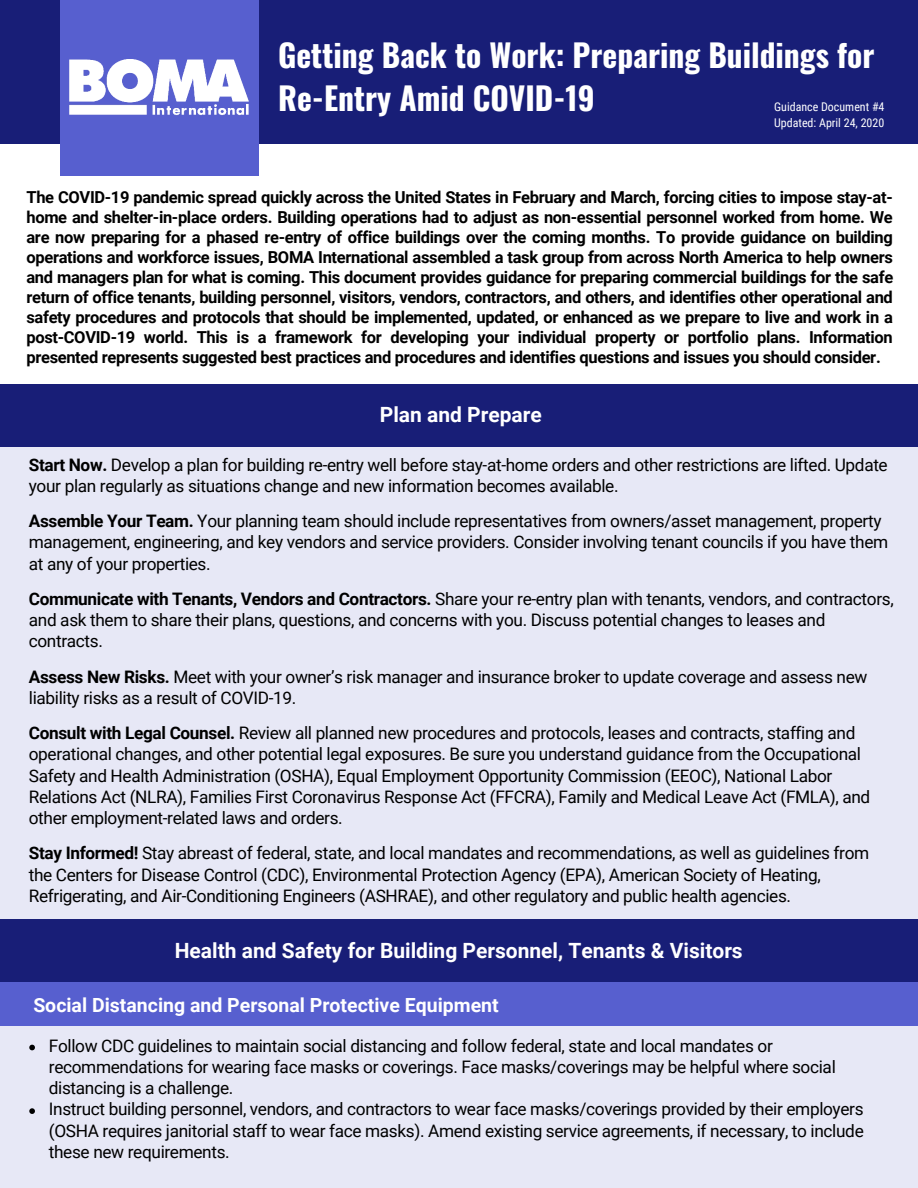
<style>
.page{position:relative;width:918px;height:1188px;background:#fff}
.page>*{position:absolute;margin:0;border:0;box-sizing:border-box;transform-origin:0 0}
.t1{font:700 31.5px/43.3px "Oswald";color:#fff}
.t2{font:700 21px "Roboto";color:#fff}
.t3{font:700 19.5px "Roboto";color:#fff}
.t4{font:17.25px/21.1px "Roboto";letter-spacing:-.02em;color:#000}
.t5{font:700 16.5px/20.1px "Roboto";letter-spacing:-.02em;color:#000;text-align:justify}
.t6{font:12px/15.8px "Roboto Condensed";color:#fff}
.s1{font-weight:700}
</style>
<div class="page">
<div style="left:0;top:0;width:918px;height:144px;background:#181e77"></div>
<div style="left:0;top:434px;width:918px;height:754px;background:#e7e8f6"></div>
<div style="left:61px;top:0;width:198px;height:175px;background:#575fcf"></div>
<img style="left:69px;top:60px;width:180px;height:56px">
<div style="left:0;top:384px;width:918px;height:63px;background:#181e77"></div>
<div style="left:0;top:919px;width:918px;height:65px;background:#181e77"></div>
<div style="left:0;top:982px;width:918px;height:44px;background:#575fcf"></div>
<svg style="left:29px;top:1045px;width:6px;height:5px"></svg>
<svg style="left:29px;top:1108px;width:6px;height:6px"></svg>
<h1 class="t1" style="left:278px;top:32px;width:598px">Getting Back to Work: Preparing Buildings for<br>Re-Entry Amid COVID-19</h1>
<p class="t6" style="left:774px;top:99px;width:112px">Guidance Document #4<br>Updated: April 24, 2020</p>
<p class="t5" style="left:26px;top:187px;width:868px">The COVID-19 pandemic spread quickly across the United States in February and March, forcing cities to impose stay-at&shy;home and shelter-in-place orders. Building operations had to adjust as non-essential personnel worked from home. We are now preparing for a phased re-entry of office buildings over the coming months. To provide guidance on building operations and workforce issues, BOMA International assembled a task group from across North America to help owners and managers plan for what is coming. This document provides guidance for preparing commercial buildings for the safe return of office tenants, building personnel, visitors, vendors, contractors, and others, and identifies other operational and safety procedures and protocols that should be implemented, updated, or enhanced as we prepare to live and work in a post-COVID-19 world. This is a framework for developing your individual property or portfolio plans. Information presented represents suggested best practices and procedures and identifies questions and issues you should consider.</p>
<p class="t2" style="left:380px;top:403px;width:163px">Plan and Prepare</p>
<p class="t4" style="left:29px;top:454px;width:860px"><span class="s1">Start Now.</span> Develop a plan for building re-entry well before stay-at-home orders and other restrictions are lifted. Update your plan regularly as situations change and new information becomes available.</p>
<p class="t4" style="left:29px;top:511px;width:861px"><span class="s1">Assemble Your Team.</span> Your planning team should include representatives from owners/asset management, property management, engineering, and key vendors and service providers. Consider involving tenant councils if you have them at any of your properties.</p>
<p class="t4" style="left:29px;top:588px;width:866px"><span class="s1">Communicate with Tenants, Vendors and Contractors.</span> Share your re-entry plan with tenants, vendors, and contractors, and ask them to share their plans, questions, and concerns with you. Discuss potential changes to leases and contracts.</p>
<p class="t4" style="left:29px;top:666px;width:840px"><span class="s1">Assess New Risks.</span> Meet with your owner’s risk manager and insurance broker to update coverage and assess new liability risks as a result of COVID-19.</p>
<p class="t4" style="left:29px;top:723px;width:843px"><span class="s1">Consult with Legal Counsel.</span> Review all planned new procedures and protocols, leases and contracts, staffing and operational changes, and other potential legal exposures. Be sure you understand guidance from the Occupational Safety and Health Administration (OSHA), Equal Employment Opportunity Commission (EEOC), National Labor Relations Act (NLRA), Families First Coronavirus Response Act (FFCRA), Family and Medical Leave Act (FMLA), and other employment-related laws and orders.</p>
<p class="t4" style="left:29px;top:843px;width:842px"><span class="s1">Stay Informed!</span> Stay abreast of federal, state, and local mandates and recommendations, as well as guidelines from the Centers for Disease Control (CDC), Environmental Protection Agency (EPA), American Society of Heating,<br>Refrigerating, and Air-Conditioning Engineers (ASHRAE), and other regulatory and public health agencies.</p>
<p class="t2" style="left:175px;top:939px;width:570px">Health and Safety for Building Personnel, Tenants &amp; Visitors</p>
<p class="t3" style="left:33px;top:993px;width:467px">Social Distancing and Personal Protective Equipment</p>
<p class="t4" style="left:49px;top:1035px;width:816px">Follow CDC guidelines to maintain social distancing and follow federal, state and local mandates or recommendations for wearing face masks or coverings. Face masks/coverings may be helpful where social distancing is a challenge.<br>Instruct building personnel, vendors, and contractors to wear face masks/coverings provided by their employers (OSHA requires janitorial staff to wear face masks). Amend existing service agreements, if necessary, to include these new requirements.</p>
</div>
